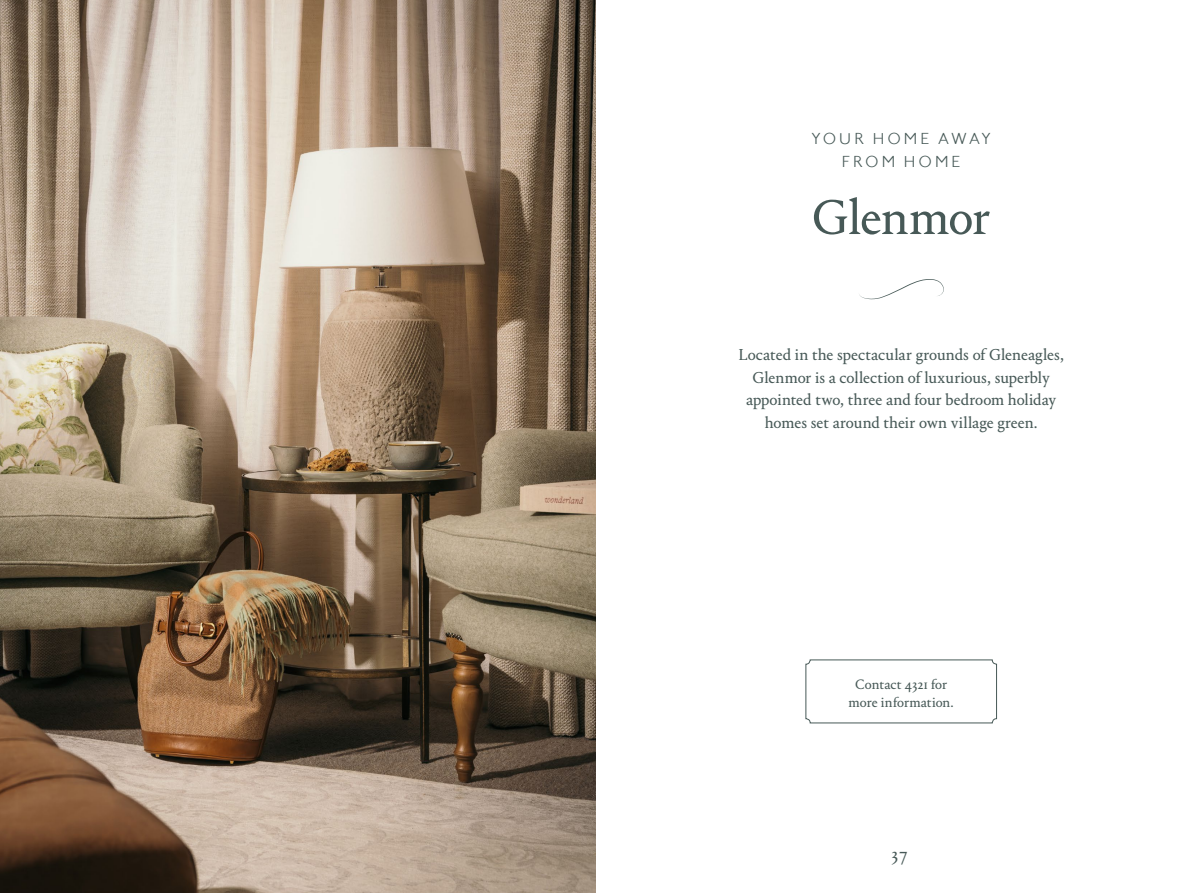
<style>
.page{position:relative;width:1191px;height:893px;background:#fff}
.page>*{position:absolute;margin:0;border:0;box-sizing:border-box;transform-origin:0 0}
.t1{font:51px "Portrait Text";letter-spacing:-.02em;color:#475957}
.t2{font:18px "Portrait Text";color:#475957}
.t3{font:16.5px/22.5px "Portrait Text";letter-spacing:-.005em;color:#475957;text-align:center}
.t4{font:300 16.5px/22.5px "Johnston ITC";letter-spacing:.18em;color:#475957;text-align:center}
.t5{font:14.25px/18px "Portrait Text";letter-spacing:-.005em;color:#475957;text-align:center}
</style>
<div class="page">
<svg style="left:859px;top:279px;width:85px;height:20px"></svg>
<div style="left:805px;top:659px;width:192px;height:64px;border:1px solid #475957;border-radius:4px"></div>
<img style="left:0;top:0;width:595px;height:893px">
<p class="t4" style="left:811px;top:127px;width:181px">YOUR HOME AWAY<br>FROM HOME</p>
<h1 class="t1" style="left:811px;top:181px;width:180px">Glenmor</h1>
<p class="t3" style="left:738px;top:343px;width:327px">Located in the spectacular grounds of Gleneagles, Glenmor is a collection of luxurious, superbly appointed two, three and four bedroom holiday homes set around their own village green.</p>
<p class="t5" style="left:848px;top:674px;width:107px">Contact 4321 for more information.</p>
<p class="t2" style="left:891px;top:841px;width:18px">37</p>
</div>
